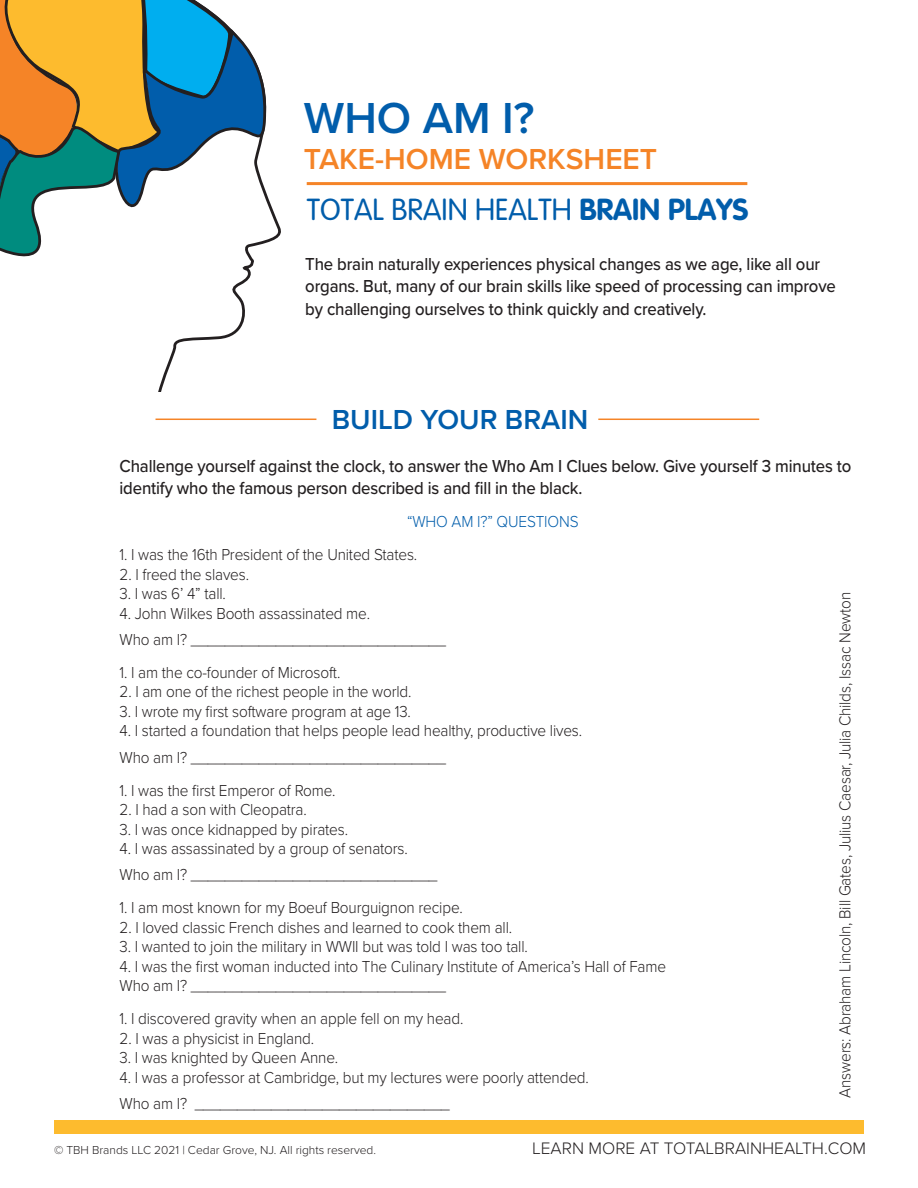
<style>
.page{position:relative;width:918px;height:1188px;background:#fff}
.page>*{position:absolute;margin:0;border:0;box-sizing:border-box;transform-origin:0 0}
.t1{font:600 45px "Proxima Nova";color:#015dab}
.t2{font:300 30px "VAG Rounded";color:#015dab}
.t3{font:600 30px "Proxima Nova";color:#f58427}
.t4{font:600 28.5px "Proxima Nova";color:#015dab}
.t5{font:500 18px/22.5px "Proxima Nova";letter-spacing:-.01em;color:#231f20;scale:.93 1}
.List_Paragraph{font:300 17.25px "Proxima Nova";color:#231f20}
.t6{font:300 16.5px "Proxima Nova";letter-spacing:-.01em;color:#231f20;scale:.93 1}
.t7{font:300 16.5px "Proxima Nova";letter-spacing:-.01em;color:#015dab;scale:.93 1}
.Copyright{font:300 12px "Proxima Nova";color:#231f20}
.s1{font-weight:700}
</style>
<div class="page">
<hr style="left:156px;top:419px;width:160px;height:1px;background:#f58427">
<hr style="left:598px;top:419px;width:161px;height:1px;background:#f58427">
<svg style="left:158px;top:92px;width:123px;height:300px"></svg>
<svg style="left:0;top:0;width:265px;height:282px"></svg>
<hr style="left:307px;top:182px;width:440px;height:3px;background:#f58427">
<div style="left:54px;top:1120px;width:810px;height:14px;background:#fdbb2e"></div>
<p class="t1" style="left:304px;top:85px;width:232px">WHO AM I?</p>
<p class="t3" style="left:304px;top:137px;width:355px">TAKE-HOME WORKSHEET</p>
<p class="t2" style="left:307px;top:192px;width:443px">TOTAL BRAIN HEALTH <span class="s1">BRAIN PLAYS</span></p>
<p class="t5" style="left:305px;top:252px;width:572px">The brain naturally experiences physical changes as we age, like all our organs. But, many of our brain skills like speed of processing can improve by challenging ourselves to think quickly and creatively.</p>
<p class="t4" style="left:332px;top:398px;width:258px">BUILD YOUR BRAIN</p>
<p class="t5" style="left:120px;top:454px;width:789px">Challenge yourself against the clock, to answer the Who Am I Clues below. Give yourself 3 minutes to identify who the famous person described is and fill in the black.</p>
<p class="t7" style="left:407px;top:509px;width:186px">“WHO AM I?” QUESTIONS</p>
<p class="t6" style="left:120px;top:542px;width:322px">1. I was the 16th President of the United States.</p>
<p class="t6" style="left:120px;top:562px;width:141px">2. I freed the slaves.</p>
<p class="t6" style="left:120px;top:581px;width:116px">3. I was 6’ 4” tall.</p>
<p class="t6" style="left:120px;top:601px;width:271px">4. John Wilkes Booth assassinated me.</p>
<p class="t6" style="left:120px;top:627px;width:353px">Who am I? ______________________________</p>
<p class="t6" style="left:120px;top:660px;width:239px">1. I am the co-founder of Microsoft.</p>
<p class="t6" style="left:120px;top:680px;width:316px">2. I am one of the richest people in the world.</p>
<p class="t6" style="left:120px;top:699px;width:315px">3. I wrote my first software program at age 13.</p>
<p class="t6" style="left:120px;top:719px;width:499px">4. I started a foundation that helps people lead healthy, productive lives.</p>
<p class="t6" style="left:120px;top:745px;width:353px">Who am I? ______________________________</p>
<p class="t6" style="left:120px;top:778px;width:234px">1. I was the first Emperor of Rome.</p>
<p class="t6" style="left:120px;top:797px;width:203px">2. I had a son with Cleopatra.</p>
<p class="t6" style="left:120px;top:817px;width:247px">3. I was once kidnapped by pirates.</p>
<p class="t6" style="left:120px;top:836px;width:311px">4. I was assassinated by a group of senators.</p>
<p class="t6" style="left:120px;top:863px;width:344px">Who am I? _____________________________</p>
<p class="t6" style="left:120px;top:896px;width:371px">1. I am most known for my Boeuf Bourguignon recipe.</p>
<p class="t6" style="left:120px;top:915px;width:424px">2. I loved classic French dishes and learned to cook them all.</p>
<p class="t6" style="left:120px;top:935px;width:441px">3. I wanted to join the military in WWII but was told I was too tall.</p>
<p class="t6" style="left:120px;top:954px;width:589px">4. I was the first woman inducted into The Culinary Institute of America’s Hall of Fame</p>
<p class="t6" style="left:120px;top:974px;width:353px">Who am I? ______________________________</p>
<p class="t6" style="left:120px;top:1007px;width:371px">1. I discovered gravity when an apple fell on my head.</p>
<p class="t6" style="left:120px;top:1026px;width:211px">2. I was a physicist in England.</p>
<p class="t6" style="left:120px;top:1046px;width:237px">3. I was knighted by Queen Anne.</p>
<p class="t6" style="left:120px;top:1065px;width:506px">4. I was a professor at Cambridge, but my lectures were poorly attended.</p>
<p class="t6" style="left:120px;top:1091px;width:357px">Who am I? ______________________________</p>
<p class="t6" style="left:833px;top:1098px;width:545px;rotate:-90deg">Answers: Abraham Lincoln, Bill Gates, Julius Caesar, Julia Childs, Issac Newton</p>
<p class="Copyright" style="left:54px;top:1141px;width:324px">© TBH Brands LLC 2021 | Cedar Grove, NJ. All rights reserved.</p>
<p class="List_Paragraph" style="left:532px;top:1135px;width:335px">LEARN MORE AT TOTALBRAINHEALTH.COM</p>
</div>
